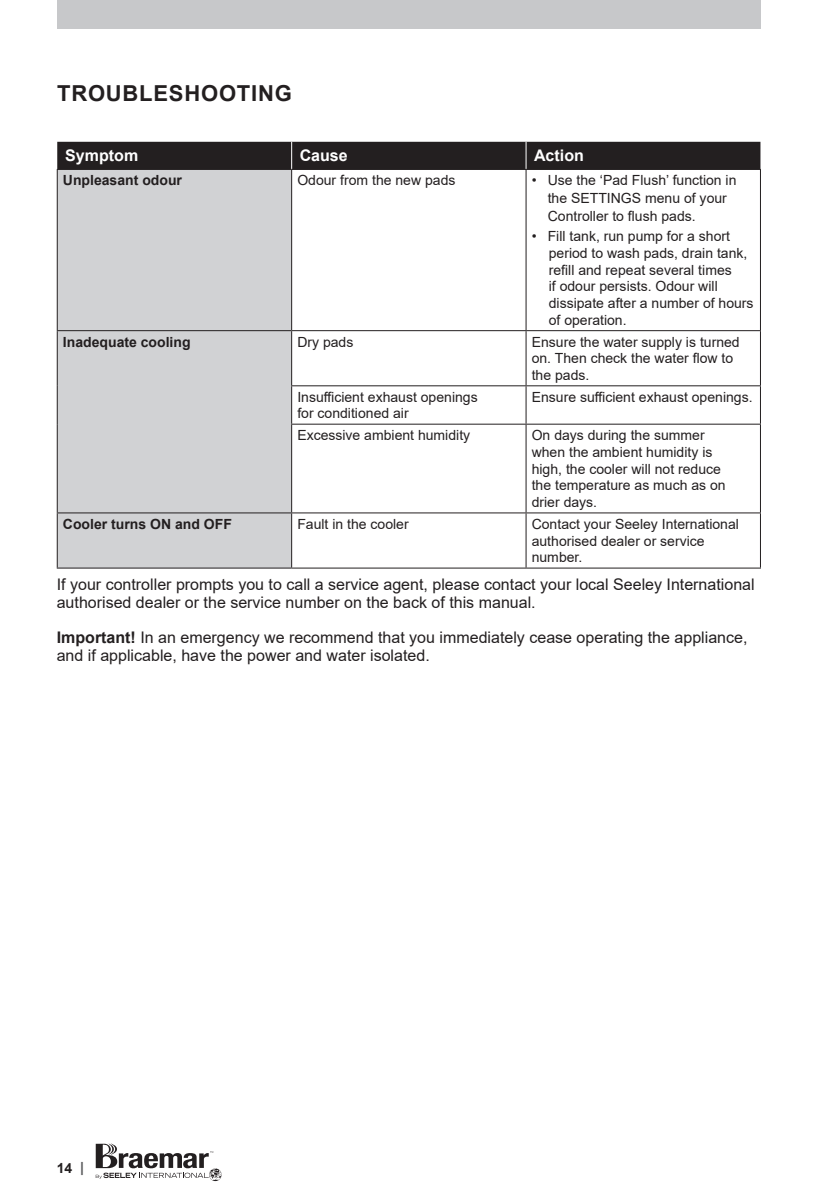
<style>
.page{position:relative;width:840px;height:1191px;background:#fff}
.page>*{position:absolute;margin:0;border:0;box-sizing:border-box;transform-origin:0 0}
.Page_heading{font:700 22px "Arial";letter-spacing:.035em;color:#231f20}
.Body{font:16px/18px "Arial";color:#231f20}
.Table_heading{font:700 16px "Arial";color:#fff}
.Table_body{font:14px/16.8px "Arial";color:#231f20}
.Table_bold{font:700 14px "Arial";color:#231f20}
.s1{font-weight:700}
.s2{color:#57585a}
</style>
<div class="page">
<div style="left:57px;top:0;width:703px;height:28px;background:#c7c8ca"></div>
<svg style="left:96px;top:1143px;width:125px;height:38px"></svg>
<div style="left:58px;top:170px;width:233px;height:397px;background:#d1d2d4"></div>
<div style="left:57px;top:142px;width:703px;height:27px;background:#231f20"></div>
<hr style="left:57px;top:169px;width:234px;height:1px;background:#231f20">
<hr style="left:57px;top:170px;width:1px;height:160px;background:#231f20">
<hr style="left:291px;top:169px;width:234px;height:1px;background:#231f20">
<hr style="left:291px;top:170px;width:1px;height:160px;background:#231f20">
<hr style="left:525px;top:169px;width:235px;height:1px;background:#231f20">
<hr style="left:525px;top:170px;width:1px;height:160px;background:#231f20">
<hr style="left:759px;top:170px;width:1px;height:160px;background:#231f20">
<hr style="left:57px;top:330px;width:234px;height:1px;background:#231f20">
<hr style="left:57px;top:331px;width:1px;height:55px;background:#231f20">
<hr style="left:57px;top:386px;width:1px;height:38px;background:#231f20">
<hr style="left:57px;top:424px;width:1px;height:88px;background:#231f20">
<hr style="left:291px;top:330px;width:234px;height:1px;background:#231f20">
<hr style="left:291px;top:331px;width:1px;height:54px;background:#231f20">
<hr style="left:525px;top:330px;width:235px;height:1px;background:#231f20">
<hr style="left:525px;top:331px;width:1px;height:54px;background:#231f20">
<hr style="left:759px;top:331px;width:1px;height:54px;background:#231f20">
<hr style="left:291px;top:385px;width:234px;height:1px;background:#231f20">
<hr style="left:291px;top:386px;width:1px;height:38px;background:#231f20">
<hr style="left:525px;top:385px;width:235px;height:1px;background:#231f20">
<hr style="left:525px;top:386px;width:1px;height:38px;background:#231f20">
<hr style="left:759px;top:386px;width:1px;height:38px;background:#231f20">
<hr style="left:291px;top:424px;width:234px;height:1px;background:#231f20">
<hr style="left:291px;top:425px;width:1px;height:87px;background:#231f20">
<hr style="left:525px;top:424px;width:235px;height:1px;background:#231f20">
<hr style="left:525px;top:425px;width:1px;height:87px;background:#231f20">
<hr style="left:759px;top:425px;width:1px;height:87px;background:#231f20">
<hr style="left:57px;top:512px;width:234px;height:1px;background:#231f20">
<hr style="left:57px;top:513px;width:1px;height:54px;background:#231f20">
<hr style="left:291px;top:512px;width:234px;height:1px;background:#231f20">
<hr style="left:291px;top:513px;width:1px;height:54px;background:#231f20">
<hr style="left:525px;top:512px;width:235px;height:1px;background:#231f20">
<hr style="left:525px;top:513px;width:1px;height:54px;background:#231f20">
<hr style="left:759px;top:513px;width:1px;height:54px;background:#231f20">
<hr style="left:57px;top:567px;width:234px;height:1px;background:#231f20">
<hr style="left:291px;top:567px;width:234px;height:1px;background:#231f20">
<hr style="left:525px;top:567px;width:235px;height:1px;background:#231f20">
<p class="Page_heading" style="left:57px;top:78px;width:236px">TROUBLESHOOTING</p>
<p class="Table_heading" style="left:65px;top:144px;width:74px">Symptom</p>
<p class="Table_heading" style="left:299px;top:144px;width:50px">Cause</p>
<p class="Table_heading" style="left:533px;top:144px;width:51px">Action</p>
<p class="Table_bold" style="left:63px;top:170px;width:121px">Unpleasant odour</p>
<p class="Table_body" style="left:297px;top:172px;width:159px">Odour from the new pads</p>
<p class="Table_body" style="left:547px;top:171px;width:190px;line-height:18px;text-indent:-16px">• Use the ‘Pad Flush’ function in the SETTINGS menu of your<br>Controller to flush pads.</p>
<p class="Table_body" style="left:548px;top:227px;width:206px;text-indent:-17px">• Fill tank, run pump for a short period to wash pads, drain tank, refill and repeat several times<br>if odour persists. Odour will dissipate after a number of hours of operation.</p>
<p class="Table_bold" style="left:63px;top:332px;width:129px">Inadequate cooling</p>
<p class="Table_body" style="left:297px;top:333px;width:58px">Dry pads</p>
<p class="Table_body" style="left:531px;top:333px;width:209px">Ensure the water supply is turned on. Then check the water flow to the pads.</p>
<p class="Table_body" style="left:297px;top:388px;width:182px">Insufficient exhaust openings for conditioned air</p>
<p class="Table_body" style="left:531px;top:388px;width:222px">Ensure sufficient exhaust openings.</p>
<p class="Table_body" style="left:297px;top:426px;width:174px">Excessive ambient humidity</p>
<p class="Table_body" style="left:531px;top:426px;width:195px">On days during the summer when the ambient humidity is high, the cooler will not reduce the temperature as much as on drier days.</p>
<p class="Table_bold" style="left:63px;top:514px;width:170px">Cooler turns ON and OFF</p>
<p class="Table_body" style="left:297px;top:515px;width:113px">Fault in the cooler</p>
<p class="Table_body" style="left:531px;top:515px;width:208px">Contact your Seeley International authorised dealer or service number.</p>
<p class="Body" style="left:57px;top:575px;width:699px">If your controller prompts you to call a service agent, please contact your local Seeley International authorised dealer or the service number on the back of this manual.</p>
<p class="Body" style="left:57px;top:628px;width:692px"><span class="s1">Important!</span> In an emergency we recommend that you immediately cease operating the appliance, and if applicable, have the power and water isolated.</p>
<p class="Table_bold" style="left:57px;top:1157px;width:29px">14 <span class="s2">|</span></p>
</div>
